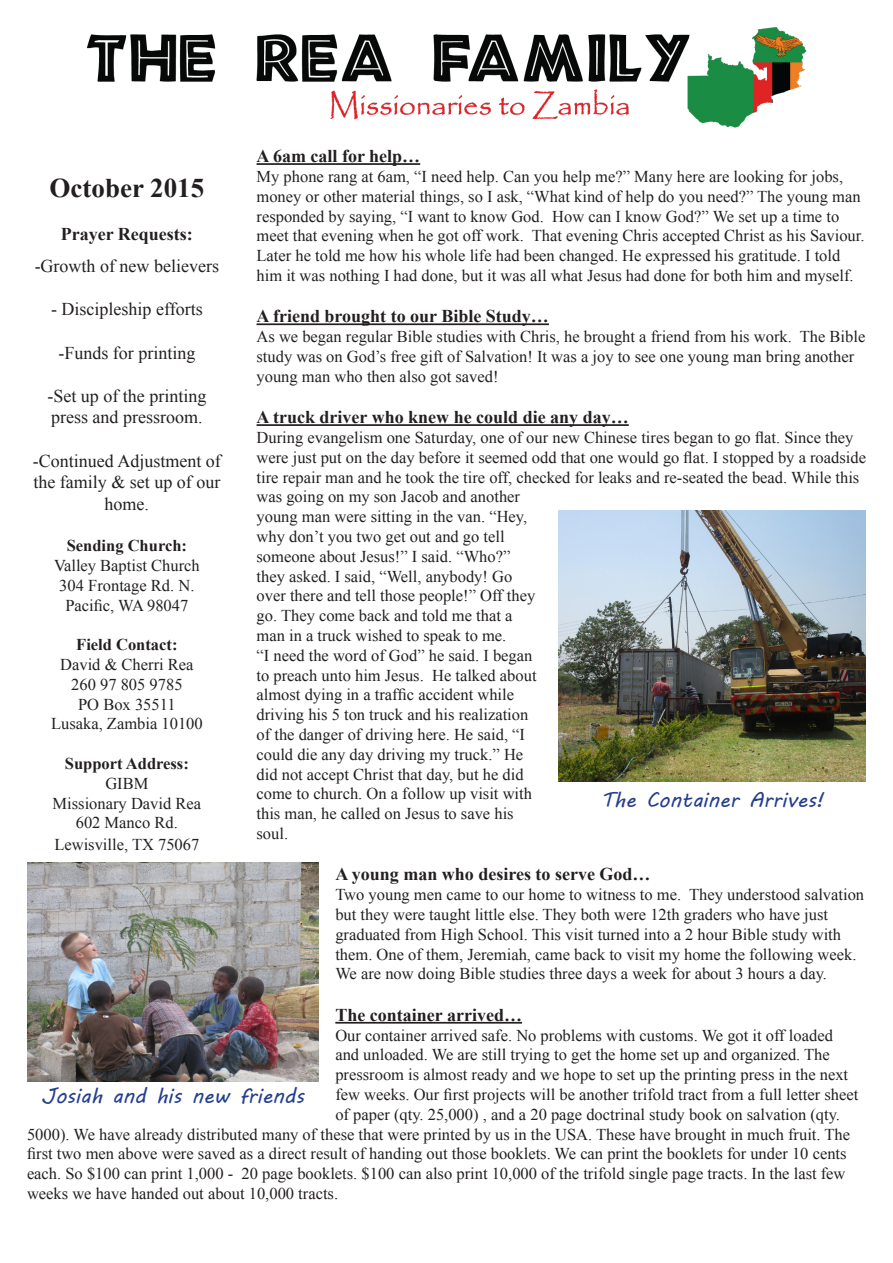
<style>
.page{position:relative;width:893px;height:1263px;background:#fff}
.page>*{position:absolute;margin:0;border:0;box-sizing:border-box;transform-origin:0 0}
.t1{font:700 27px "Times New Roman";color:#231f20}
.t2{font:21px "MV Boli";color:#253f8e}
.t3{font:700 18px "Times New Roman";color:#231f20}
.t4{font:18px/21.6px "Times New Roman";color:#231f20}
.t5{font:16.5px/19.8px "Times New Roman";color:#231f20}
.t6{font:700 16.5px "Times New Roman";color:#231f20}
</style>
<div class="page">
<img style="left:86px;top:27px;width:721px;height:101px">
<hr style="left:257px;top:163px;width:163px;height:2px;background:#231f20">
<hr style="left:257px;top:323px;width:292px;height:2px;background:#231f20">
<hr style="left:257px;top:424px;width:372px;height:2px;background:#231f20">
<hr style="left:335px;top:1022px;width:187px;height:1px;background:#231f20">
<img style="left:558px;top:510px;width:308px;height:271px">
<img style="left:27px;top:863px;width:291px;height:218px">
<p class="t3" style="left:257px;top:144px;width:165px">A 6am call for help…</p>
<p class="t5" style="left:257px;top:166px;width:609px">My phone rang at 6am, “I need help. Can you help me?” Many here are looking for jobs, money or other material things, so I ask, “What kind of help do you need?” The young man responded by saying, “I want to know God. How can I know God?” We set up a time to meet that evening when he got off work. That evening Chris accepted Christ as his Saviour.<br>Later he told me how his whole life had been changed. He expressed his gratitude. I told him it was nothing I had done, but it was all what Jesus had done for both him and myself.</p>
<p class="t3" style="left:257px;top:304px;width:294px">A friend brought to our Bible Study…</p>
<p class="t5" style="left:257px;top:326px;width:610px">As we began regular Bible studies with Chris, he brought a friend from his work. The Bible study was on God’s free gift of Salvation! It was a joy to see one young man bring another young man who then also got saved!</p>
<p class="t3" style="left:257px;top:405px;width:374px">A truck driver who knew he could die any day…</p>
<p class="t5" style="left:257px;top:427px;width:611px">During evangelism one Saturday, one of our new Chinese tires began to go flat. Since they were just put on the day before it seemed odd that one would go flat. I stopped by a roadside tire repair man and he took the tire off, checked for leaks and re-seated the bead. While this was going on my son Jacob and another<br>young man were sitting in the van. “Hey,<br>why don’t you two get out and go tell<br>someone about Jesus!” I said. “Who?”<br>they asked. I said, “Well, anybody! Go<br>over there and tell those people!” Off they<br>go. They come back and told me that a<br>man in a truck wished to speak to me.<br>“I need the word of God” he said. I began<br>to preach unto him Jesus. He talked about<br>almost dying in a traffic accident while<br>driving his 5 ton truck and his realization<br>of the danger of driving here. He said, “I<br>could die any day driving my truck.” He<br>did not accept Christ that day, but he did<br>come to church. On a follow up visit with<br>this man, he called on Jesus to save his<br>soul.</p>
<p class="t3" style="left:335px;top:862px;width:317px">A young man who desires to serve God…</p>
<p class="t5" style="left:335px;top:884px;width:530px">Two young men came to our home to witness to me. They understood salvation but they were taught little else. They both were 12th graders who have just graduated from High School. This visit turned into a 2 hour Bible study with them. One of them, Jeremiah, came back to visit my home the following week.<br>We are now doing Bible studies three days a week for about 3 hours a day.</p>
<p class="t3" style="left:335px;top:1002px;width:188px">The container arrived…</p>
<p class="t5" style="left:335px;top:1025px;width:499px">Our container arrived safe. No problems with customs. We got it off loaded</p>
<p class="t5" style="left:335px;top:1045px;width:496px">and unloaded. We are still trying to get the home set up and organized. The</p>
<p class="t5" style="left:335px;top:1064px;width:514px">pressroom is almost ready and we hope to set up the printing press in the next</p>
<p class="t5" style="left:335px;top:1084px;width:524px">few weeks. Our first projects will be another trifold tract from a full letter sheet</p>
<p class="t5" style="left:335px;top:1104px;width:506px">of paper (qty. 25,000) , and a 20 page doctrinal study book on salvation (qty.</p>
<p class="t5" style="left:27px;top:1124px;width:825px">5000). We have already distributed many of these that were printed by us in the USA. These have brought in much fruit. The</p>
<p class="t5" style="left:27px;top:1144px;width:821px">first two men above were saved as a direct result of handing out those booklets. We can print the booklets for under 10 cents</p>
<p class="t5" style="left:27px;top:1163px;width:820px">each. So $100 can print 1,000 - 20 page booklets. $100 can also print 10,000 of the trifold single page tracts. In the last few</p>
<p class="t5" style="left:27px;top:1183px;width:313px">weeks we have handed out about 10,000 tracts.</p>
<h1 class="t1" style="left:50px;top:169px;width:156px">October 2015</h1>
<p class="t3" style="left:61px;top:221px;width:134px">Prayer Requests:</p>
<p class="t4" style="left:35px;top:255px;width:186px">-Growth of new believers</p>
<p class="t4" style="left:51px;top:298px;width:153px">- Discipleship efforts</p>
<p class="t4" style="left:58px;top:341px;width:138px">-Funds for printing</p>
<p class="t4" style="left:47px;top:385px;width:160px">-Set up of the printing press and pressroom.</p>
<p class="t4" style="left:33px;top:449px;width:189px;text-align:center">-Continued Adjustment of the family &amp; set up of our home.</p>
<p class="t6" style="left:67px;top:534px;width:122px">Sending Church:</p>
<p class="t5" style="left:54px;top:555px;width:147px;text-align:center">Valley Baptist Church<br>304 Frontage Rd. N.<br>Pacific, WA 98047</p>
<p class="t6" style="left:76px;top:633px;width:103px">Field Contact:</p>
<p class="t5" style="left:51px;top:654px;width:153px;text-align:center">David &amp; Cherri Rea<br>260 97 805 9785<br>PO Box 35511<br>Lusaka, Zambia 10100</p>
<p class="t6" style="left:65px;top:752px;width:125px">Support Address:</p>
<p class="t5" style="left:53px;top:773px;width:150px;text-align:center">GIBM<br>Missionary David Rea<br>602 Manco Rd.</p>
<p class="t5" style="left:54px;top:834px;width:146px">Lewisville, TX 75067</p>
<p class="t2" style="left:600px;top:786px;width:225px">The Container Arrives!</p>
<p class="t2" style="left:41px;top:1081px;width:265px">Josiah and his new friends</p>
</div>
